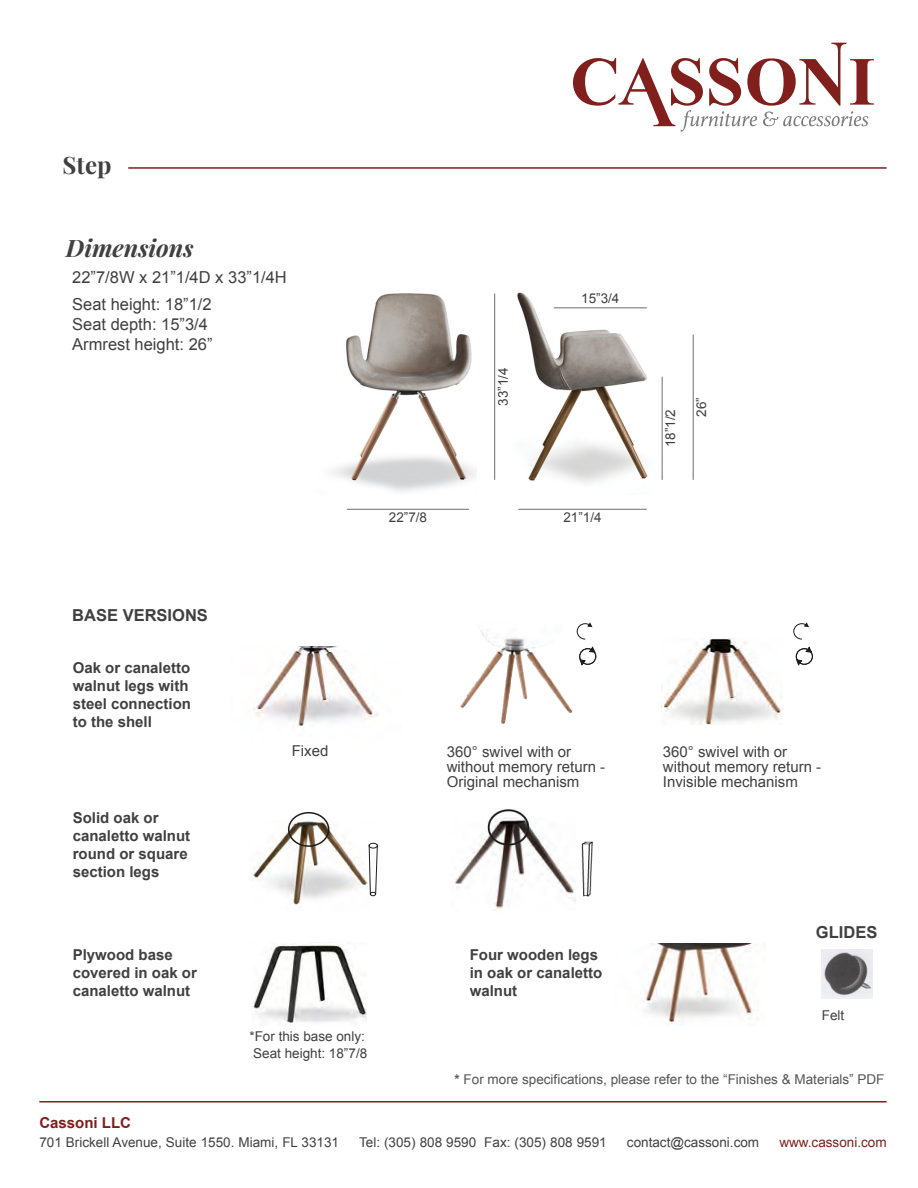
<style>
.page{position:relative;width:918px;height:1188px;background:#fff}
.page>*{position:absolute;margin:0;border:0;box-sizing:border-box;transform-origin:0 0}
.t1{font:italic 700 24px "Playfair Display";color:#404041}
.t2{font:700 24px "Playfair Display";color:#404041}
.t3{font:16.5px/27.2px "Arial";color:#404041}
.t4{font:700 16.5px "Arial";color:#404041}
.t5{font:700 15px/18px "Arial";color:#404041}
.t6{font:15px/15px "Arial";color:#404041}
.t7{font:700 15px "Arial";color:#801f1b}
.t8{font:13.5px "Arial";color:#414042}
.t9{font:13.5px/16.2px "Arial";color:#404041}
.t10{font:13.5px "Arial";color:#545454}
.t11{font:13.5px "Arial";color:#801f1b}
.s1{font-weight:700}
</style>
<div class="page">
<img style="left:333px;top:293px;width:143px;height:199px">
<img style="left:494px;top:292px;width:200px;height:191px">
<hr style="left:39px;top:1101px;width:848px;height:2px;background:#801f1b">
<svg style="left:573px;top:43px;width:301px;height:89px"></svg>
<hr style="left:662px;top:377px;width:1px;height:103px;background:#6d6e71">
<hr style="left:693px;top:335px;width:1px;height:145px;background:#6d6e71">
<hr style="left:494px;top:294px;width:1px;height:186px;background:#6d6e71">
<hr style="left:347px;top:509px;width:122px;height:1px;background:#6d6e71">
<hr style="left:518px;top:509px;width:129px;height:1px;background:#6d6e71">
<hr style="left:554px;top:307px;width:93px;height:1px;background:#6d6e71">
<hr style="left:128px;top:167px;width:759px;height:2px;background:#801f1b">
<img style="left:822px;top:949px;width:50px;height:50px">
<svg style="left:793px;top:622px;width:16px;height:18px"></svg>
<svg style="left:805px;top:646px;width:8px;height:7px"></svg>
<svg style="left:796px;top:659px;width:7px;height:7px"></svg>
<div style="left:796px;top:648px;width:17px;height:17px;border:1px solid #1c1d1b;border-radius:50%"></div>
<svg style="left:576px;top:622px;width:16px;height:18px"></svg>
<svg style="left:589px;top:646px;width:7px;height:7px"></svg>
<svg style="left:579px;top:659px;width:7px;height:7px"></svg>
<div style="left:579px;top:648px;width:17px;height:17px;border:1px solid #1c1d1b;border-radius:50%"></div>
<img style="left:253px;top:647px;width:126px;height:80px">
<img style="left:460px;top:630px;width:113px;height:94px">
<img style="left:661px;top:639px;width:121px;height:85px">
<img style="left:253px;top:943px;width:113px;height:80px">
<img style="left:252px;top:821px;width:121px;height:85px">
<div style="left:288px;top:812px;width:41px;height:35px;border:2px solid #1d1d1b;border-radius:50%"></div>
<div style="left:369px;top:843px;width:9px;height:5px;border:1px solid #1d1d1b;border-radius:50%"></div>
<svg style="left:368px;top:844px;width:10px;height:52px"></svg>
<img style="left:581px;top:841px;width:12px;height:56px">
<img style="left:455px;top:809px;width:121px;height:102px">
<img style="left:644px;top:943px;width:114px;height:83px">
<h1 class="t2" style="left:63px;top:150px;width:50px">Step</h1>
<h1 class="t1" style="left:66px;top:232px;width:129px">Dimensions</h1>
<p class="t3" style="left:72px;top:264px;width:216px">22”7/8W x 21”1/4D x 33”1/4H<br>Seat height: 18”1/2</p>
<p class="t3" style="left:72px;top:314px;width:142px;line-height:19.8px">Seat depth: 15”3/4<br>Armrest height: 26”</p>
<p class="t4" style="left:72px;top:604px;width:137px">BASE VERSIONS</p>
<p class="t5" style="left:73px;top:659px;width:120px">Oak or canaletto walnut legs with steel connection to the shell</p>
<p class="t9" style="left:495px;top:406px;width:40px;rotate:-90deg">33”1/4</p>
<p class="t9" style="left:581px;top:290px;width:40px">15”3/4</p>
<p class="t9" style="left:389px;top:510px;width:40px">22”7/8</p>
<p class="t9" style="left:563px;top:510px;width:40px">21”1/4</p>
<p class="t9" style="left:663px;top:447px;width:40px;rotate:-90deg">18”1/2</p>
<p class="t9" style="left:694px;top:417px;width:21px;rotate:-90deg">26”</p>
<p class="t5" style="left:73px;top:809px;width:119px">Solid oak or canaletto walnut round or square section legs</p>
<p class="t6" style="left:292px;top:743px;width:38px">Fixed</p>
<p class="t6" style="left:447px;top:745px;width:160px">360° swivel with or without memory return -<br>Original mechanism</p>
<p class="t6" style="left:663px;top:745px;width:160px">360° swivel with or without memory return -<br>Invisible mechanism</p>
<p class="t4" style="left:816px;top:921px;width:63px">GLIDES</p>
<p class="t5" style="left:73px;top:946px;width:126px">Plywood base covered in oak or canaletto walnut</p>
<p class="t5" style="left:470px;top:946px;width:134px">Four wooden legs in oak or canaletto walnut</p>
<p class="t9" style="left:249px;top:1029px;width:119px">*For this base only:<br>Seat height: 18”7/8</p>
<p class="t9" style="left:822px;top:1007px;width:24px">Felt</p>
<p class="t10" style="left:455px;top:1070px;width:431px"><span class="s1">*</span> For more specifications, please refer to the “Finishes &amp; Materials” PDF</p>
<p class="t7" style="left:39px;top:1113px;width:93px">Cassoni LLC</p>
<p class="t8" style="left:39px;top:1134px;width:301px">701 Brickell Avenue, Suite 1550. Miami, FL 33131</p>
<p class="t8" style="left:359px;top:1134px;width:249px">Tel: (305) 808 9590 Fax: (305) 808 9591</p>
<p class="t8" style="left:627px;top:1134px;width:134px">contact@cassoni.com</p>
<p class="t11" style="left:779px;top:1134px;width:109px">www.cassoni.com</p>
</div>
